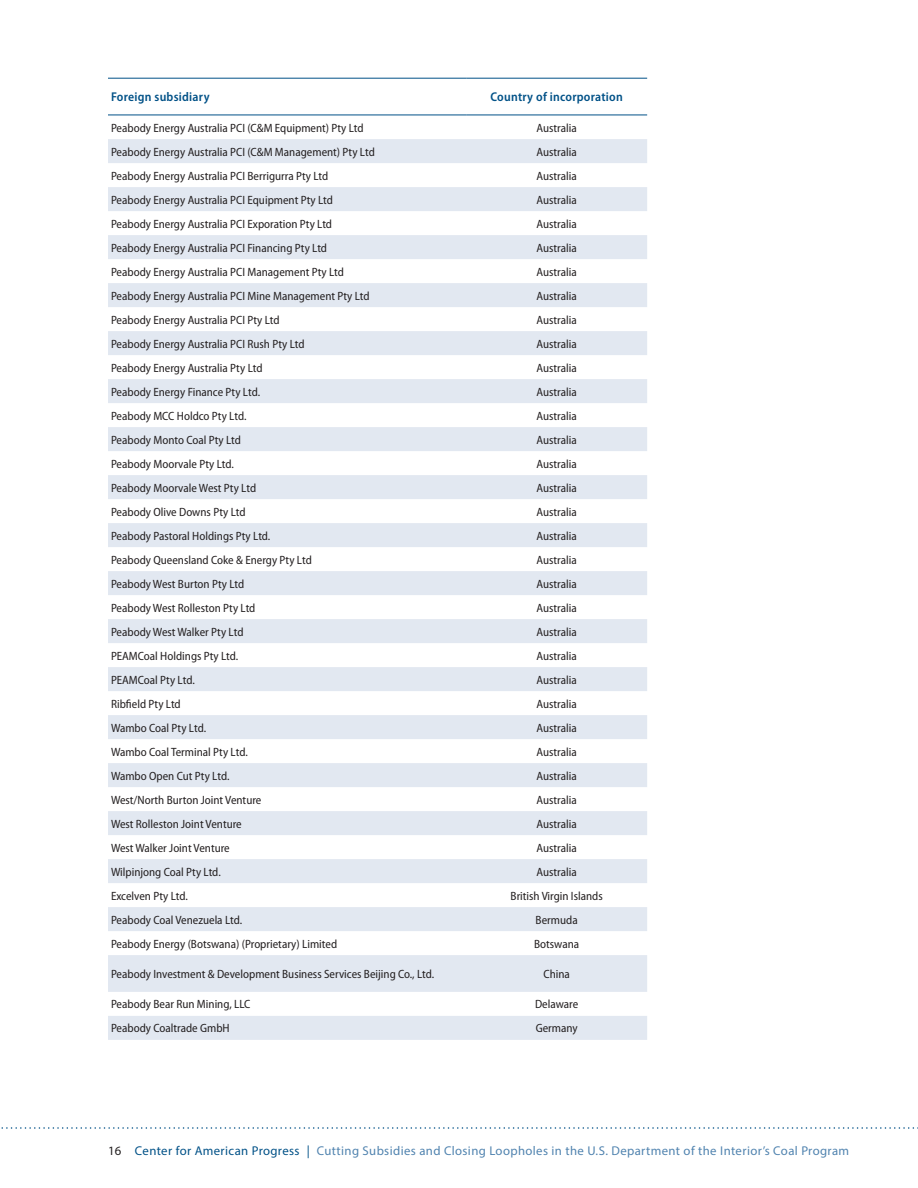
<style>
.page{position:relative;width:918px;height:1188px;background:#fff}
.page>*{position:absolute;margin:0;border:0;box-sizing:border-box;transform-origin:0 0}
.t1{font:12.75px "Myriad Pro";letter-spacing:.03em;color:#5083af}
.t2{font:600 semi-condensed 12.75px "Myriad Pro";letter-spacing:.02em;color:#005187}
.t3{font:semi-condensed 12px "Myriad Pro";color:#231f20}
.s1{color:#231f20}
.s2{color:#005187}
</style>
<div class="page">
<svg style="left:1px;top:1127px;width:917px;height:2px"></svg>
<svg style="left:108px;top:139px;width:539px;height:901px;fill:#e5eaf2"></svg>
<hr style="left:108px;top:78px;width:358px;height:1px;background:#005187">
<hr style="left:466px;top:78px;width:181px;height:1px;background:#005187">
<hr style="left:108px;top:115px;width:358px;height:1px;background:#005187">
<hr style="left:466px;top:115px;width:181px;height:1px;background:#005187">
<p class="t2" style="left:111px;top:89px;width:100px">Foreign subsidiary</p>
<p class="t2" style="left:491px;top:89px;width:134px">Country of incorporation</p>
<p class="t3" style="left:111px;top:121px;width:254px">Peabody Energy Australia PCI (C&amp;M Equipment) Pty Ltd</p>
<p class="t3" style="left:537px;top:121px;width:42px">Australia</p>
<p class="t3" style="left:111px;top:145px;width:265px">Peabody Energy Australia PCI (C&amp;M Management) Pty Ltd</p>
<p class="t3" style="left:537px;top:145px;width:42px">Australia</p>
<p class="t3" style="left:111px;top:169px;width:219px">Peabody Energy Australia PCI Berrigurra Pty Ltd</p>
<p class="t3" style="left:537px;top:169px;width:42px">Australia</p>
<p class="t3" style="left:111px;top:193px;width:224px">Peabody Energy Australia PCI Equipment Pty Ltd</p>
<p class="t3" style="left:537px;top:193px;width:42px">Australia</p>
<p class="t3" style="left:111px;top:217px;width:223px">Peabody Energy Australia PCI Exporation Pty Ltd</p>
<p class="t3" style="left:537px;top:217px;width:42px">Australia</p>
<p class="t3" style="left:111px;top:241px;width:218px">Peabody Energy Australia PCI Financing Pty Ltd</p>
<p class="t3" style="left:537px;top:241px;width:42px">Australia</p>
<p class="t3" style="left:111px;top:265px;width:235px">Peabody Energy Australia PCI Management Pty Ltd</p>
<p class="t3" style="left:537px;top:265px;width:42px">Australia</p>
<p class="t3" style="left:111px;top:289px;width:260px">Peabody Energy Australia PCI Mine Management Pty Ltd</p>
<p class="t3" style="left:537px;top:289px;width:42px">Australia</p>
<p class="t3" style="left:111px;top:313px;width:170px">Peabody Energy Australia PCI Pty Ltd</p>
<p class="t3" style="left:537px;top:313px;width:42px">Australia</p>
<p class="t3" style="left:111px;top:337px;width:195px">Peabody Energy Australia PCI Rush Pty Ltd</p>
<p class="t3" style="left:537px;top:337px;width:42px">Australia</p>
<p class="t3" style="left:111px;top:361px;width:153px">Peabody Energy Australia Pty Ltd</p>
<p class="t3" style="left:537px;top:361px;width:42px">Australia</p>
<p class="t3" style="left:111px;top:385px;width:151px">Peabody Energy Finance Pty Ltd.</p>
<p class="t3" style="left:537px;top:385px;width:42px">Australia</p>
<p class="t3" style="left:111px;top:409px;width:137px">Peabody MCC Holdco Pty Ltd.</p>
<p class="t3" style="left:537px;top:409px;width:42px">Australia</p>
<p class="t3" style="left:111px;top:433px;width:132px">Peabody Monto Coal Pty Ltd</p>
<p class="t3" style="left:537px;top:433px;width:42px">Australia</p>
<p class="t3" style="left:111px;top:457px;width:124px">Peabody Moorvale Pty Ltd.</p>
<p class="t3" style="left:537px;top:457px;width:42px">Australia</p>
<p class="t3" style="left:111px;top:481px;width:147px">Peabody Moorvale West Pty Ltd</p>
<p class="t3" style="left:537px;top:481px;width:42px">Australia</p>
<p class="t3" style="left:111px;top:505px;width:136px">Peabody Olive Downs Pty Ltd</p>
<p class="t3" style="left:537px;top:505px;width:42px">Australia</p>
<p class="t3" style="left:111px;top:529px;width:161px">Peabody Pastoral Holdings Pty Ltd.</p>
<p class="t3" style="left:537px;top:529px;width:42px">Australia</p>
<p class="t3" style="left:111px;top:553px;width:202px">Peabody Queensland Coke &amp; Energy Pty Ltd</p>
<p class="t3" style="left:537px;top:553px;width:42px">Australia</p>
<p class="t3" style="left:111px;top:577px;width:135px">Peabody West Burton Pty Ltd</p>
<p class="t3" style="left:537px;top:577px;width:42px">Australia</p>
<p class="t3" style="left:111px;top:601px;width:146px">Peabody West Rolleston Pty Ltd</p>
<p class="t3" style="left:537px;top:601px;width:42px">Australia</p>
<p class="t3" style="left:111px;top:625px;width:134px">Peabody West Walker Pty Ltd</p>
<p class="t3" style="left:537px;top:625px;width:42px">Australia</p>
<p class="t3" style="left:111px;top:649px;width:129px">PEAMCoal Holdings Pty Ltd.</p>
<p class="t3" style="left:537px;top:649px;width:42px">Australia</p>
<p class="t3" style="left:111px;top:673px;width:85px">PEAMCoal Pty Ltd.</p>
<p class="t3" style="left:537px;top:673px;width:42px">Australia</p>
<p class="t3" style="left:111px;top:697px;width:71px">Ribfield Pty Ltd</p>
<p class="t3" style="left:537px;top:697px;width:42px">Australia</p>
<p class="t3" style="left:111px;top:721px;width:97px">Wambo Coal Pty Ltd.</p>
<p class="t3" style="left:537px;top:721px;width:42px">Australia</p>
<p class="t3" style="left:111px;top:745px;width:138px">Wambo Coal Terminal Pty Ltd.</p>
<p class="t3" style="left:537px;top:745px;width:42px">Australia</p>
<p class="t3" style="left:111px;top:769px;width:120px">Wambo Open Cut Pty Ltd.</p>
<p class="t3" style="left:537px;top:769px;width:42px">Australia</p>
<p class="t3" style="left:111px;top:793px;width:152px">West/North Burton Joint Venture</p>
<p class="t3" style="left:537px;top:793px;width:42px">Australia</p>
<p class="t3" style="left:111px;top:817px;width:132px">West Rolleston Joint Venture</p>
<p class="t3" style="left:537px;top:817px;width:42px">Australia</p>
<p class="t3" style="left:111px;top:841px;width:120px">West Walker Joint Venture</p>
<p class="t3" style="left:537px;top:841px;width:42px">Australia</p>
<p class="t3" style="left:111px;top:865px;width:111px">Wilpinjong Coal Pty Ltd.</p>
<p class="t3" style="left:537px;top:865px;width:42px">Australia</p>
<p class="t3" style="left:111px;top:889px;width:78px">Excelven Pty Ltd.</p>
<p class="t3" style="left:511px;top:889px;width:94px">British Virgin Islands</p>
<p class="t3" style="left:111px;top:913px;width:133px">Peabody Coal Venezuela Ltd.</p>
<p class="t3" style="left:536px;top:913px;width:44px">Bermuda</p>
<p class="t3" style="left:111px;top:937px;width:228px">Peabody Energy (Botswana) (Proprietary) Limited</p>
<p class="t3" style="left:534px;top:937px;width:47px">Botswana</p>
<p class="t3" style="left:111px;top:967px;width:325px">Peabody Investment &amp; Development Business Services Beijing Co., Ltd.</p>
<p class="t3" style="left:543px;top:967px;width:28px">China</p>
<p class="t3" style="left:111px;top:998px;width:141px">Peabody Bear Run Mining, LLC</p>
<p class="t3" style="left:535px;top:998px;width:45px">Delaware</p>
<p class="t3" style="left:111px;top:1022px;width:120px">Peabody Coaltrade GmbH</p>
<p class="t3" style="left:536px;top:1022px;width:43px">Germany</p>
<p class="t1" style="left:108px;top:1143px;width:743px"><span class="s1">16</span> <span class="s2">Center for American Progress |</span> Cutting Subsidies and Closing Loopholes in the U.S. Department of the Interior’s Coal Program</p>
</div>
